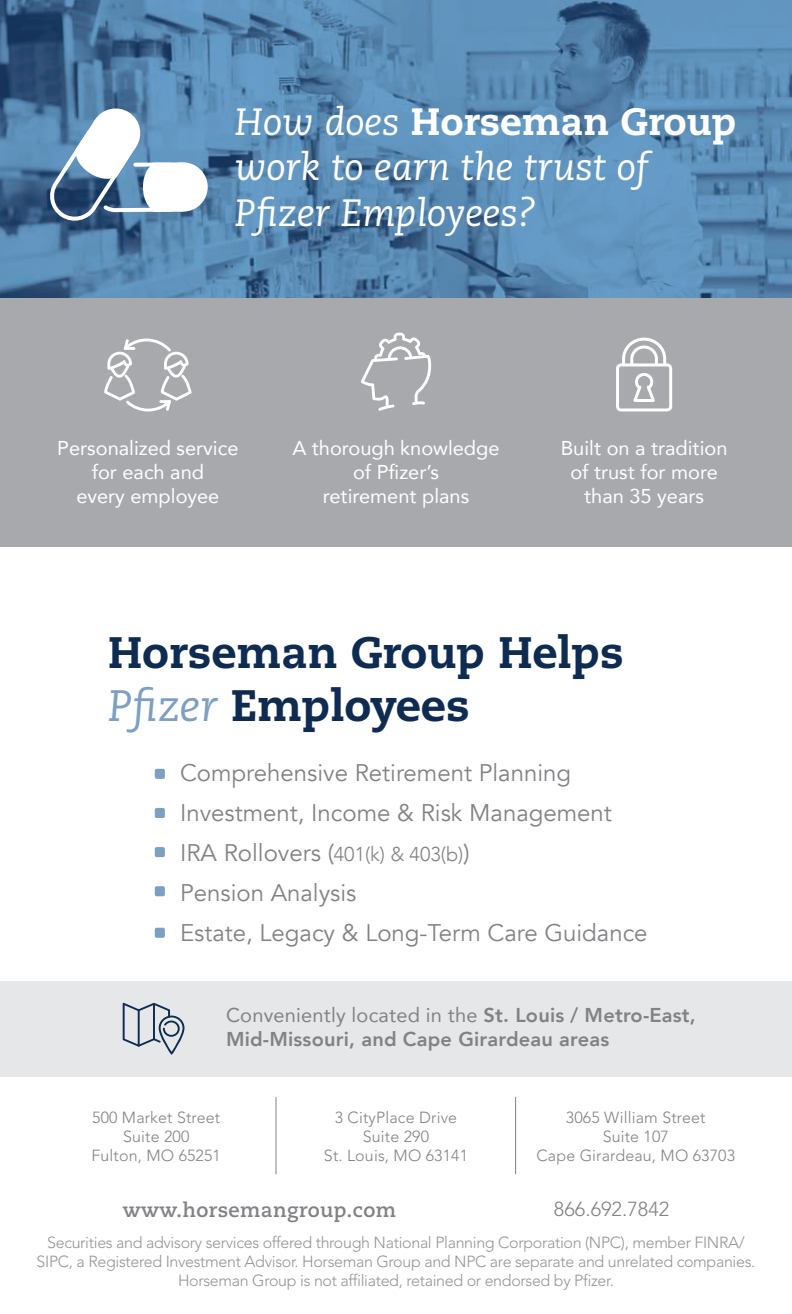
<style>
.page{position:relative;width:792px;height:1314px;background:#fff}
.page>*{position:absolute;margin:0;border:0;box-sizing:border-box;transform-origin:0 0}
.t1{font:800 44px/52.8px "Caecilia LT Std";color:#0e2b51}
.t2{font:italic 38px/45.6px "Caecilia LT Std";color:#fff}
.t3{font:24px/40px "Avenir";color:#808285}
.t4{font:700 20.2px "Caecilia LT Std";letter-spacing:.02em;color:#808285}
.t5{font:300 20.2px "Avenir LT Std";color:#808285}
.t6{font:20px/24px "Avenir";color:#fff;text-align:center}
.t7{font:800 20px/24px "Avenir";letter-spacing:.01em;color:#808285}
.t8{font:300 16px/19.2px "Avenir LT Std";letter-spacing:-.02em;color:#939598;text-align:center}
.t9{font:300 16px/19.2px "Avenir LT Std";letter-spacing:.01em;color:#808285;text-align:center}
.s1{font-weight:800;font-style:normal}
.s2{font-weight:400;font-style:italic;color:#7c9fc3}
.s3{font-weight:300;font-size:20px}
.s4{font-weight:400}
</style>
<div class="page">
<div style="left:0;top:981px;width:792px;height:95px;background:#e6e7e9"></div>
<img style="left:0;top:0;width:792px;height:298px">
<div style="left:0;top:298px;width:792px;height:248px;background:#a8a9ad"></div>
<svg style="left:123px;top:1003px;width:62px;height:51px"></svg>
<svg style="left:104px;top:339px;width:88px;height:72px"></svg>
<svg style="left:361px;top:333px;width:70px;height:78px"></svg>
<div style="left:616px;top:363px;width:56px;height:48px;border:3px solid #fff;border-radius:4px"></div>
<svg style="left:621px;top:337px;width:47px;height:65px"></svg>
<hr style="left:276px;top:1097px;width:1px;height:77px;background:#808285">
<hr style="left:515px;top:1097px;width:1px;height:77px;background:#808285">
<div style="left:158px;top:162px;width:50px;height:50px;background:#fff;border-radius:50%"></div>
<svg style="left:47px;top:105px;width:127px;height:122px"></svg>
<div style="left:155px;top:769px;width:10px;height:10px;background:#7c9fc3;border-radius:2px"></div>
<div style="left:155px;top:808px;width:10px;height:10px;background:#7c9fc3;border-radius:2px"></div>
<div style="left:155px;top:847px;width:10px;height:10px;background:#7c9fc3;border-radius:2px"></div>
<div style="left:155px;top:886px;width:10px;height:10px;background:#7c9fc3;border-radius:2px"></div>
<div style="left:155px;top:928px;width:10px;height:10px;background:#7c9fc3;border-radius:2px"></div>
<h2 class="t2" style="left:235px;top:100px;width:503px">How does <span class="s1">Horseman Group </span>work to earn the trust of<br>Pfizer Employees?</h2>
<p class="t6" style="left:57px;top:436px;width:183px">Personalized service for each and<br>every employee</p>
<p class="t6" style="left:292px;top:436px;width:209px">A thorough knowledge of Pfizer’s<br>retirement plans</p>
<p class="t6" style="left:561px;top:436px;width:168px">Built on a tradition of trust for more than 35 years</p>
<h1 class="t1" style="left:108px;top:626px;width:517px">Horseman Group Helps<br><span class="s2">Pfizer</span> Employees</h1>
<h3 class="t3" style="left:180px;top:753px;width:469px">Comprehensive Retirement Planning Investment, Income &amp; Risk Management IRA Rollovers (<span class="s3">401(k) &amp; 403(b)</span>)<br>Pension Analysis<br>Estate, Legacy &amp; Long-Term Care Guidance</h3>
<p class="t7" style="left:226px;top:1004px;width:471px"><span class="s4">Conveniently located in the</span> St. Louis / Metro-East,<br>Mid-Missouri, and Cape Girardeau areas</p>
<p class="t9" style="left:92px;top:1107px;width:131px">500 Market Street<br>Suite 200<br>Fulton, MO 65251</p>
<p class="t9" style="left:324px;top:1107px;width:146px">3 CityPlace Drive<br>Suite 290<br>St. Louis, MO 63141</p>
<p class="t9" style="left:537px;top:1107px;width:200px">3065 William Street<br>Suite 107<br>Cape Girardeau, MO 63703</p>
<p class="t4" style="left:123px;top:1198px;width:275px">www.horsemangroup.com</p>
<p class="t5" style="left:554px;top:1198px;width:117px">866.692.7842</p>
<p class="t8" style="left:37px;top:1233px;width:720px">Securities and advisory services offered through National Planning Corporation (NPC), member FINRA/<br>SIPC, a Registered Investment Advisor. Horseman Group and NPC are separate and unrelated companies.<br>Horseman Group is not affiliated, retained or endorsed by Pfizer.</p>
</div>
